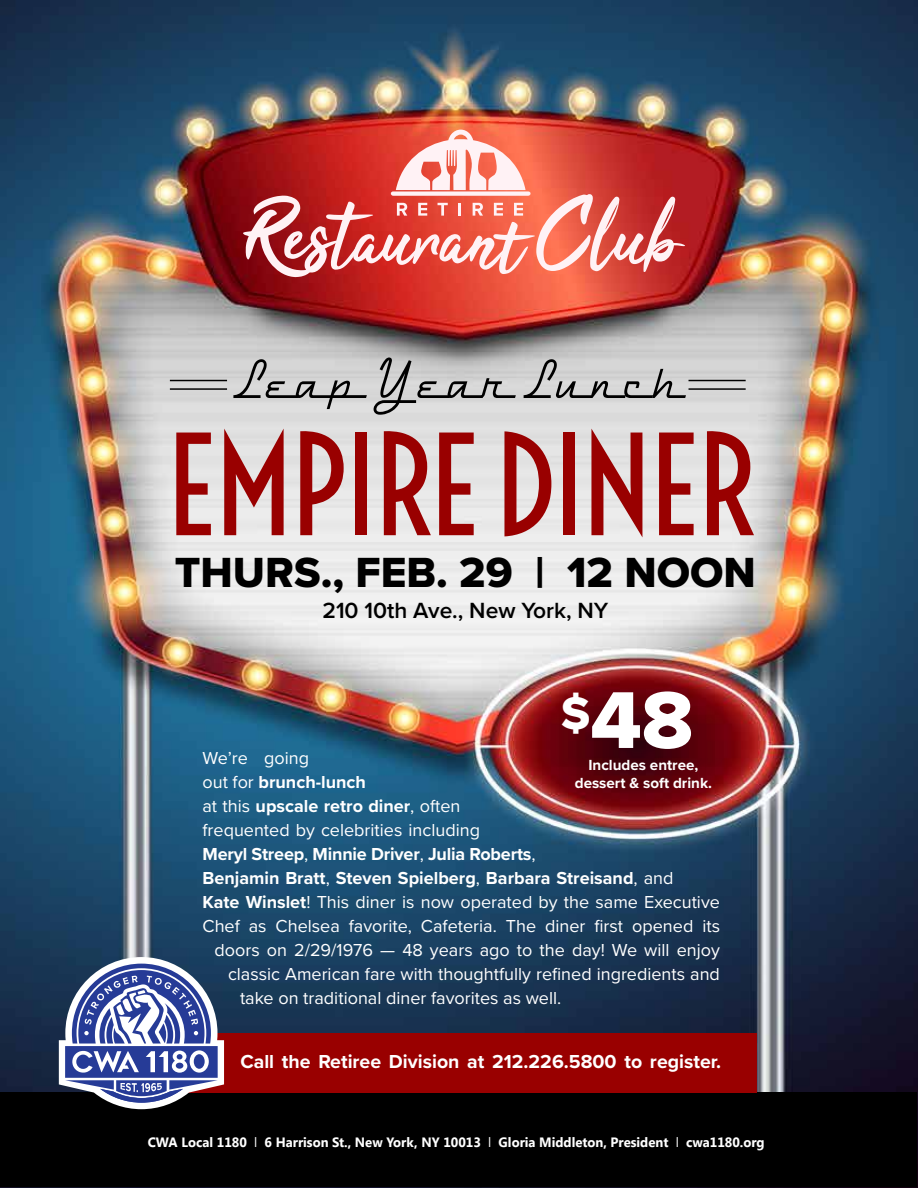
<style>
.page{position:relative;width:918px;height:1188px;background:#fff}
.page>*{position:absolute;margin:0;border:0;box-sizing:border-box;transform-origin:0 0}
.t1{font:132px "Voltaire";letter-spacing:-.04em;color:#900}
.t2{font:83.4px "Proxima Nova Extrabld";color:#fff}
.t3{font:61.8px "Dymaxion Script";color:#000}
.t4{font:43.65px "Proxima Nova Extrabld";color:#000}
.t5{font:600 22.8px "Proxima Nova";color:#000}
.t6{font:700 19.5px "Proxima Nova";color:#fff}
.t7{font:18px "Proxima Nova";color:#fff}
.t8{font:700 18px "Proxima Nova";color:#fff}
.t9{font:700 15.15px/18px "Proxima Nova";color:#fff;text-align:center}
.t10{font:700 13.5px "Khmer UI";color:#fff}
.s1{font-weight:400}
.s2{font-weight:700}
</style>
<div class="page">
<img style="left:0;top:0;width:918px;height:1188px">
<div style="left:1px;top:1093px;width:916px;height:94px;background:#000"></div>
<div style="left:130px;top:1033px;width:627px;height:60px;background:#900"></div>
<svg style="left:59px;top:957px;width:165px;height:152px"></svg>
<svg style="left:243px;top:130px;width:442px;height:147px"></svg>
<hr style="left:170px;top:380px;width:57px;height:1px;background:#000">
<hr style="left:689px;top:380px;width:57px;height:1px;background:#000">
<hr style="left:170px;top:388px;width:57px;height:2px;background:#000">
<hr style="left:689px;top:388px;width:57px;height:2px;background:#000">
<h3 class="t3" style="left:232px;top:347px;width:454px">Leap Year Lunch</h3>
<h1 class="t1" style="left:165px;top:405px;width:593px">EMPIRE DINER</h1>
<h3 class="t4" style="left:175px;top:540px;width:583px">THURS., FEB. 29 | 12 NOON</h3>
<p class="t5" style="left:322px;top:594px;width:287px">210 10th Ave., New York, NY</p>
<h2 class="t2" style="left:561px;top:658px;width:134px"><sup>$</sup>48</h2>
<p class="t7" style="left:202px;top:744px;width:108px">We’re going</p>
<p class="t8" style="left:202px;top:768px;width:165px"><span class="s1">out for</span> brunch-lunch</p>
<p class="t8" style="left:202px;top:792px;width:260px"><span class="s1">at this</span> upscale retro diner<span class="s1">, often</span></p>
<p class="t7" style="left:202px;top:816px;width:279px">frequented by celebrities including</p>
<p class="t8" style="left:202px;top:840px;width:334px">Meryl Streep<span class="s1">,</span> Minnie Driver<span class="s1">,</span> Julia Roberts<span class="s1">,</span></p>
<p class="t8" style="left:202px;top:864px;width:472px">Benjamin Bratt<span class="s1">,</span> Steven Spielberg<span class="s1">,</span> Barbara Streisand<span class="s1">, and</span></p>
<p class="t7" style="left:202px;top:888px;width:519px"><span class="s2">Kate Winslet</span>! This diner is now operated by the same Executive</p>
<p class="t7" style="left:202px;top:912px;width:519px">Chef as Chelsea favorite, Cafeteria. The diner first opened its</p>
<p class="t7" style="left:215px;top:936px;width:507px">doors on 2/29/1976 — 48 years ago to the day! We will enjoy</p>
<p class="t7" style="left:228px;top:960px;width:493px">classic American fare with thoughtfully refined ingredients and</p>
<p class="t7" style="left:240px;top:984px;width:323px">take on traditional diner favorites as well.</p>
<p class="t9" style="left:575px;top:756px;width:139px">Includes entree, dessert &amp; soft drink.</p>
<p class="t6" style="left:240px;top:1047px;width:482px">Call the Retiree Division at 212.226.5800 to register.</p>
<p class="t10" style="left:148px;top:1134px;width:618px">CWA Local 1180 <span class="s1">l</span> 6 Harrison St., New York, NY 10013 <span class="s1">l</span> Gloria Middleton, President <span class="s1">l</span> cwa1180.org</p>
</div>
